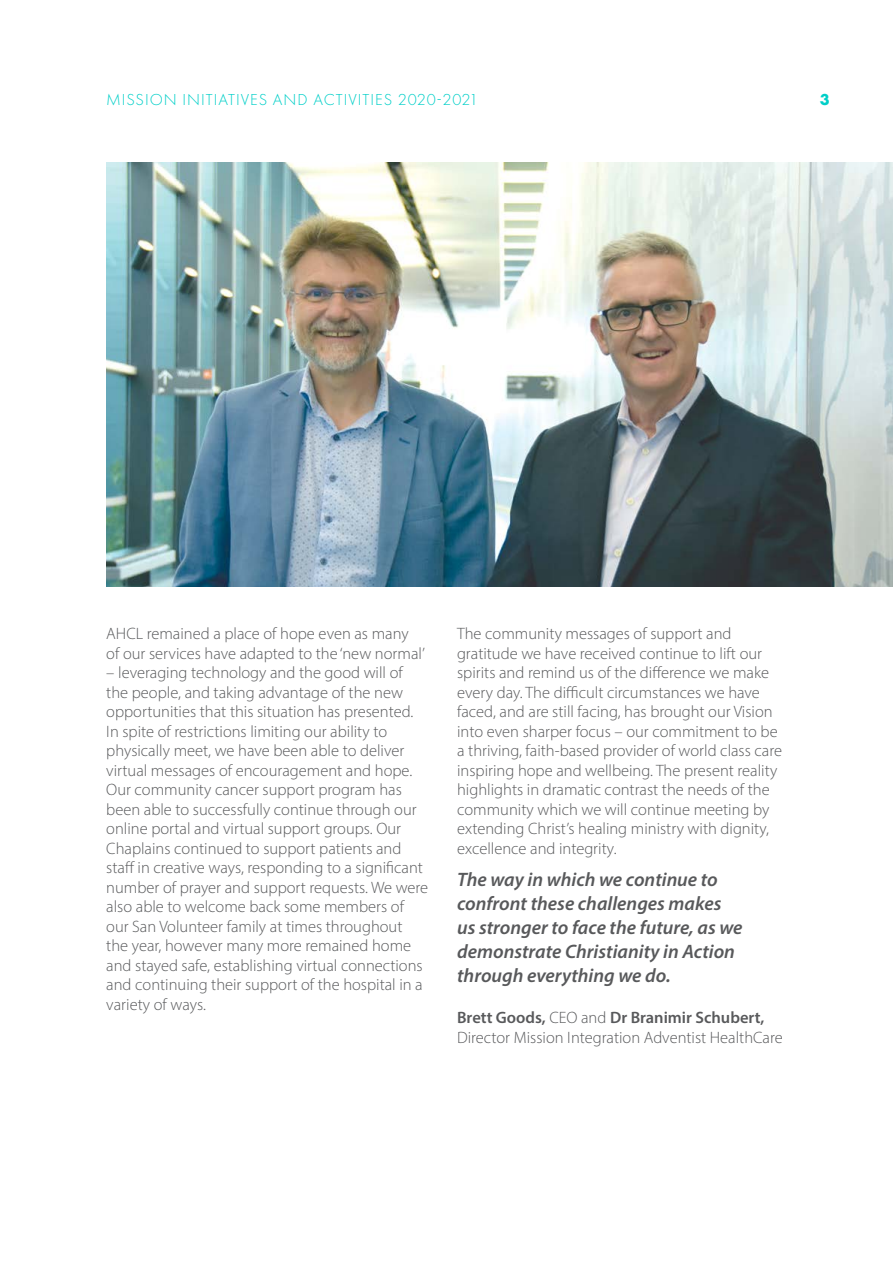
<style>
.page{position:relative;width:893px;height:1263px;background:#fff}
.page>*{position:absolute;margin:0;border:0;box-sizing:border-box;transform-origin:0 0}
.t1{font:italic 600 19.5px/24px "Myriad Pro";color:#58595b}
.t2{font:300 16.5px/19.5px "Myriad Pro";color:#58595b}
.t3{font:300 16.5px "Futura PT";letter-spacing:.06em;color:#00cfc8}
.t4{font:700 16.5px "Futura PT";color:#00cfc8}
.s1{font-weight:600}
</style>
<div class="page">
<img style="left:106px;top:163px;width:787px;height:424px">
<p class="t3" style="left:106px;top:90px;width:374px">MISSION INITIATIVES AND ACTIVITIES 2020-2021</p>
<p class="t4" style="left:820px;top:89px;width:11px">3</p>
<p class="t2" style="left:106px;top:624px;width:320px">AHCL remained a place of hope even as many of our services have adapted to the ‘new normal’</p>
<p class="t2" style="left:106px;top:663px;width:323px">– leveraging technology and the good will of the people, and taking advantage of the new opportunities that this situation has presented.<br>In spite of restrictions limiting our ability to physically meet, we have been able to deliver virtual messages of encouragement and hope.<br>Our community cancer support program has been able to successfully continue through our online portal and virtual support groups. Our Chaplains continued to support patients and staff in creative ways, responding to a significant number of prayer and support requests. We were also able to welcome back some members of our San Volunteer family at times throughout the year, however many more remained home and stayed safe, establishing virtual connections and continuing their support of the hospital in a variety of ways.</p>
<p class="t2" style="left:457px;top:624px;width:326px">The community messages of support and gratitude we have received continue to lift our spirits and remind us of the difference we make every day. The difficult circumstances we have faced, and are still facing, has brought our Vision into even sharper focus – our commitment to be a thriving, faith-based provider of world class care inspiring hope and wellbeing. The present reality highlights in dramatic contrast the needs of the community which we will continue meeting by extending Christ’s healing ministry with dignity, excellence and integrity.</p>
<p class="t1" style="left:457px;top:867px;width:287px">The way in which we continue to confront these challenges makes us stronger to face the future, as we demonstrate Christianity in Action through everything we do.</p>
<p class="t2" style="left:457px;top:1008px;width:327px"><span class="s1">Brett Goods,</span> CEO and <span class="s1">Dr Branimir Schubert,<br></span>Director Mission Integration Adventist HealthCare</p>
</div>
